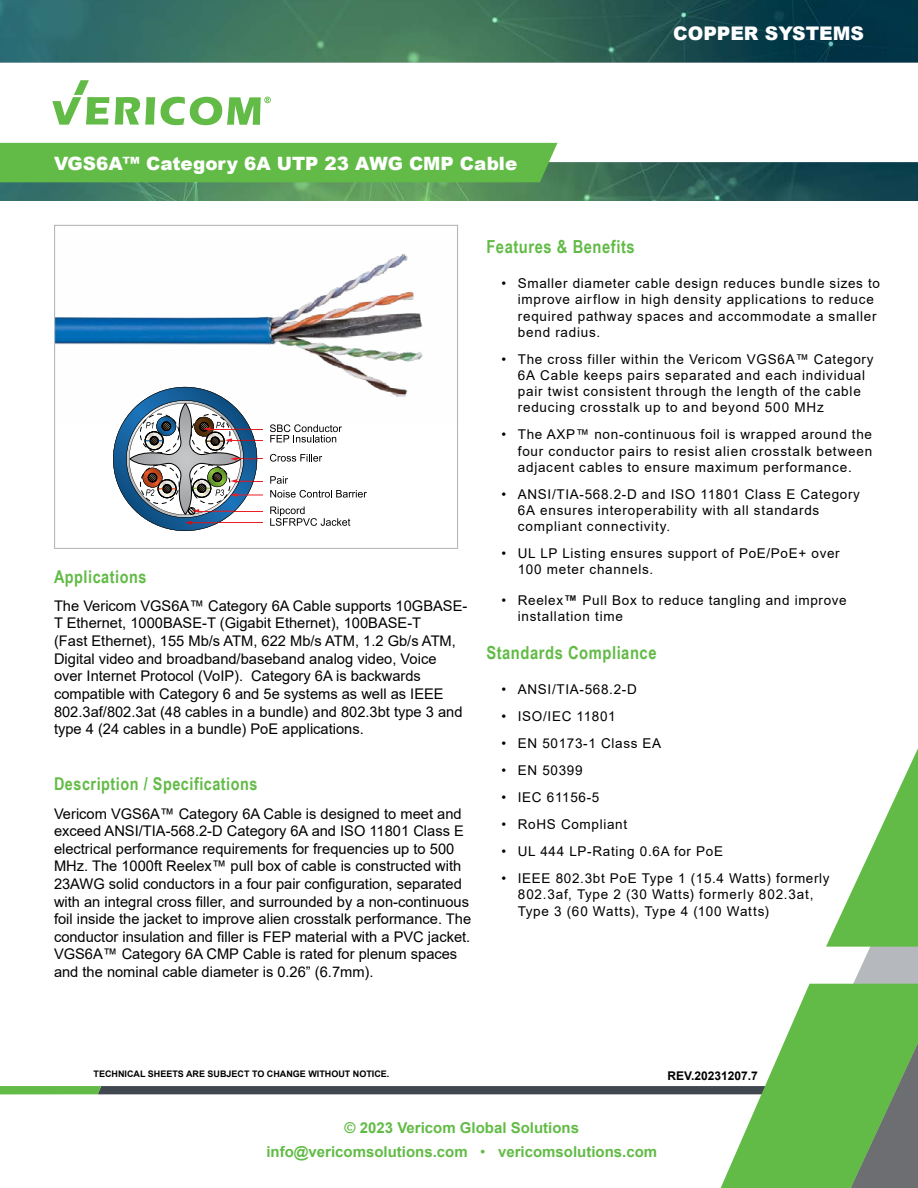
<style>
.page{position:relative;width:918px;height:1188px;background:#fff}
.page>*{position:absolute;margin:0;border:0;box-sizing:border-box;transform-origin:0 0}
.t1{font:900 18.75px "Arial";color:#fff}
.t2{font:900 18.3px "Arial";color:#fff}
.t3{font:700 18px "Arial Narrow";letter-spacing:.03em;color:#62bb46}
.t4{font:700 17.55px "Arial Narrow";letter-spacing:.03em;color:#62bb46}
.t5{font:700 15px/24.8px "Arial";color:#62bb46;text-align:center}
.t6{font:14.7px/17.5px "Arial";color:#000}
.t7{font:13.5px/16.2px "Arial";letter-spacing:.05em;color:#000}
.t8{font:700 12px "Arial";color:#000}
.t9{font:700 9px "Arial";color:#000}
.s1{font-family:"Arial Rounded MT Bold"}
.s2{font-weight:400}
</style>
<div class="page">
<img style="left:0;top:0;width:918px;height:201px">
<div style="left:0;top:143px;width:558px;height:39px;background:#62bb46"></div>
<svg style="left:115px;top:97px;width:40px;height:28px"></svg>
<svg style="left:52px;top:80px;width:57px;height:45px"></svg>
<svg style="left:161px;top:97px;width:110px;height:28px"></svg>
<svg style="left:101px;top:1086px;width:614px;height:8px;background:#414850"></svg>
<svg style="left:0;top:1086px;width:101px;height:8px"></svg>
<svg style="left:809px;top:947px;width:109px;height:37px;fill:#b5b8bc"></svg>
<svg style="left:715px;top:984px;width:203px;height:204px"></svg>
<svg style="left:826px;top:748px;width:92px;height:199px"></svg>
<img style="left:56px;top:254px;width:367px;height:143px">
<div style="left:54px;top:225px;width:404px;height:324px;border:1px solid #b5b8bc"></div>
<svg style="left:270px;top:424px;width:72px;height:19px"></svg>
<svg style="left:270px;top:476px;width:18px;height:8px"></svg>
<svg style="left:270px;top:507px;width:80px;height:19px"></svg>
<svg style="left:270px;top:454px;width:52px;height:8px"></svg>
<svg style="left:113px;top:387px;width:150px;height:144px"></svg>
<svg style="left:270px;top:490px;width:97px;height:8px"></svg>
<p class="t2" style="left:54px;top:150px;width:465px">VGS6A™ Category 6A UTP 23 AWG CMP Cable</p>
<p class="t1" style="left:673px;top:19px;width:192px">COPPER SYSTEMS</p>
<p class="t4" style="left:54px;top:563px;width:94px">Applications</p>
<p class="t6" style="left:54px;top:597px;width:415px">The Vericom VGS6A™ Category 6A Cable supports 10GBASE-T Ethernet, 1000BASE-T (Gigabit Ethernet), 100BASE-T<br>(Fast Ethernet), 155 Mb/s ATM, 622 Mb/s ATM, 1.2 Gb/s ATM, Digital video and broadband/baseband analog video, Voice over Internet Protocol (VoIP). Category 6A is backwards compatible with Category 6 and 5e systems as well as IEEE 802.3af/802.3at (48 cables in a bundle) and 802.3bt type 3 and type 4 (24 cables in a bundle) PoE applications.</p>
<p class="t4" style="left:54px;top:771px;width:205px">Description / Specifications</p>
<p class="t6" style="left:54px;top:805px;width:419px">Vericom VGS6A™ Category 6A Cable is designed to meet and exceed ANSI/TIA-568.2-D Category 6A and ISO 11801 Class E electrical performance requirements for frequencies up to 500<br>MHz. The 1000ft Reelex™ pull box of cable is constructed with 23AWG solid conductors in a four pair configuration, separated with an integral cross filler, and surrounded by a non-continuous foil inside the jacket to improve alien crosstalk performance. The conductor insulation and filler is FEP material with a PVC jacket.<br>VGS6A™ Category 6A CMP Cable is rated for plenum spaces and the nominal cable diameter is 0.26” (6.7mm).</p>
<p class="t3" style="left:486px;top:233px;width:150px">Features &amp; Benefits</p>
<p class="t7" style="left:518px;top:275px;width:364px;text-indent:-16px">• Smaller diameter cable design reduces bundle sizes to improve airflow in high density applications to reduce required pathway spaces and accommodate a smaller bend radius.</p>
<p class="t7" style="left:518px;top:351px;width:357px;text-indent:-16px">• The cross filler within the Vericom VGS6A™ Category 6A Cable keeps pairs separated and each individual pair twist consistent through the length of the cable reducing crosstalk up to and beyond 500 MHz</p>
<p class="t7" style="left:518px;top:426px;width:356px;text-align:justify;text-indent:-16px">• The AXP™ non-continuous foil is wrapped around the four conductor pairs to resist alien crosstalk between adjacent cables to ensure maximum performance.</p>
<p class="t7" style="left:518px;top:486px;width:344px;text-indent:-16px">• ANSI/TIA-568.2-D and ISO 11801 Class E Category<br>6A ensures interoperability with all standards compliant connectivity.</p>
<p class="t7" style="left:518px;top:545px;width:323px;text-indent:-16px">• UL LP Listing ensures support of PoE/PoE+ over<br>100 meter channels.</p>
<p class="t7" style="left:518px;top:592px;width:330px;text-indent:-16px">• Reelex<span class="s1">™</span> Pull Box to reduce tangling and improve installation time</p>
<p class="t3" style="left:486px;top:639px;width:172px">Standards Compliance</p>
<p class="t7" style="left:501px;top:681px;width:137px">• ANSI/TIA-568.2-D</p>
<p class="t7" style="left:501px;top:708px;width:116px">• ISO/IEC 11801</p>
<p class="t7" style="left:501px;top:735px;width:161px">• EN 50173-1 Class EA</p>
<p class="t7" style="left:501px;top:762px;width:83px">• EN 50399</p>
<p class="t7" style="left:501px;top:789px;width:100px">• IEC 61156-5</p>
<p class="t7" style="left:501px;top:816px;width:127px">• RoHS Compliant</p>
<p class="t7" style="left:501px;top:843px;width:223px">• UL 444 LP-Rating 0.6A for PoE</p>
<p class="t7" style="left:518px;top:870px;width:313px;text-indent:-16px">• IEEE 802.3bt PoE Type 1 (15.4 Watts) formerly<br>802.3af, Type 2 (30 Watts) formerly 802.3at,<br>Type 3 (60 Watts), Type 4 (100 Watts)</p>
<p class="t9" style="left:94px;top:1068px;width:297px">TECHNICAL SHEETS ARE SUBJECT TO CHANGE WITHOUT NOTICE.</p>
<p class="t8" style="left:667px;top:1067px;width:92px">REV.20231207.7</p>
<p class="t5" style="left:266px;top:1115px;width:392px">© 2023 Vericom Global Solutions info@vericomsolutions.com <span class="s2">•</span> vericomsolutions.com</p>
</div>
